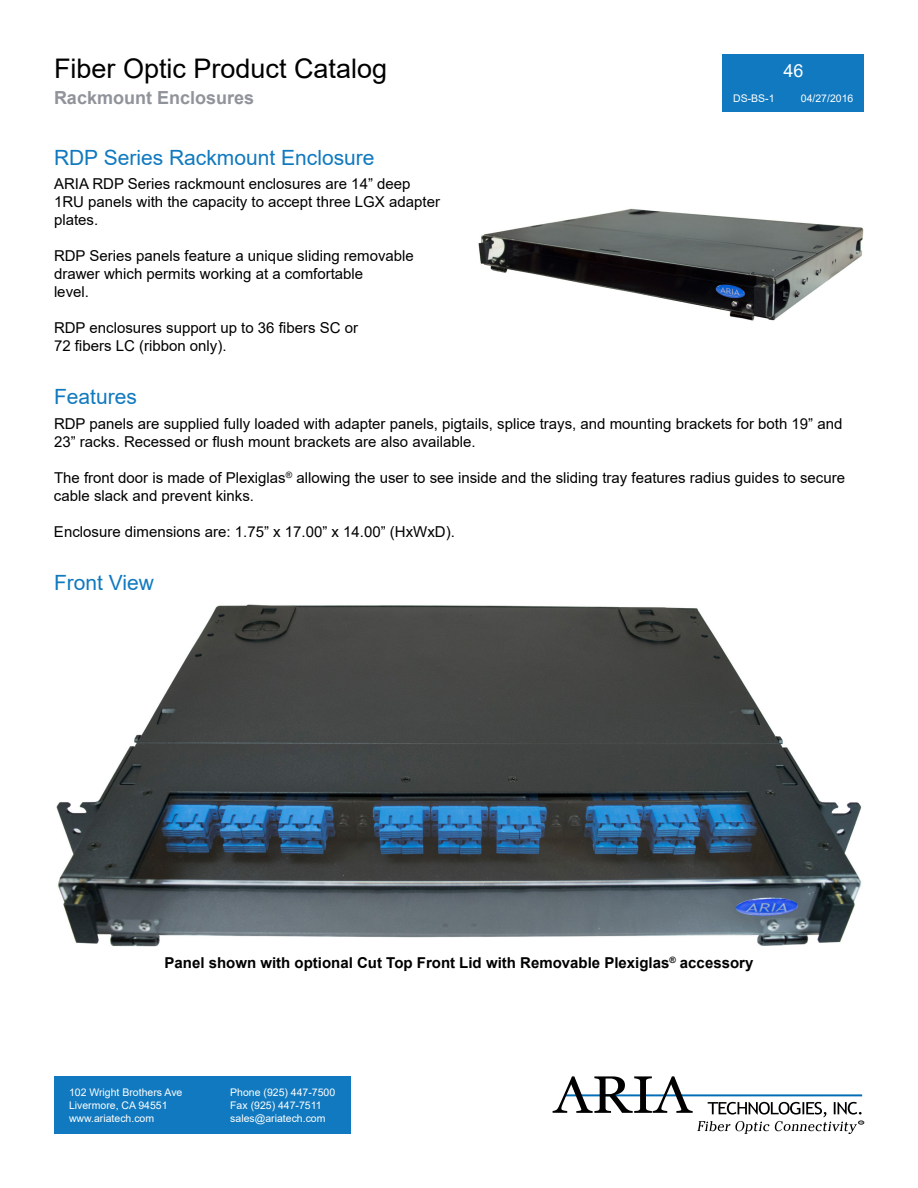
<style>
.page{position:relative;width:918px;height:1188px;background:#fff}
.page>*{position:absolute;margin:0;border:0;box-sizing:border-box;transform-origin:0 0}
.t1{font:27px "Arial";color:#000}
.t2{font:21px "Arial";color:#1079bf}
.t3{font:700 18px "Arial";color:#909399}
.t4{font:18px "Arial";color:#fff}
.t5{font:15px/18px "Arial";color:#000}
.t6{font:700 15px "Arial";color:#000}
.t7{font:10.5px/12.6px "Arial";color:#fff}
</style>
<div class="page">
<svg style="left:553px;top:1076px;width:311px;height:58px"></svg>
<div style="left:54px;top:1076px;width:297px;height:58px;background:#1079bf"></div>
<div style="left:723px;top:54px;width:141px;height:58px;background:#1079bf"></div>
<img style="left:478px;top:208px;width:386px;height:113px">
<img style="left:56px;top:604px;width:806px;height:342px">
<h1 class="t1" style="left:54px;top:50px;width:335px">Fiber Optic Product Catalog</h1>
<p class="t3" style="left:54px;top:85px;width:202px">Rackmount Enclosures</p>
<p class="t7" style="left:733px;top:92px;width:43px">DS-BS-1</p>
<p class="t7" style="left:801px;top:92px;width:54px">04/27/2016</p>
<p class="t4" style="left:783px;top:58px;width:22px">46</p>
<h2 class="t2" style="left:54px;top:143px;width:322px">RDP Series Rackmount Enclosure</h2>
<p class="t5" style="left:54px;top:175px;width:388px">ARIA RDP Series rackmount enclosures are 14” deep<br>1RU panels with the capacity to accept three LGX adapter plates.</p>
<p class="t5" style="left:54px;top:247px;width:361px">RDP Series panels feature a unique sliding removable drawer which permits working at a comfortable<br>level.</p>
<p class="t5" style="left:54px;top:319px;width:306px">RDP enclosures support up to 36 fibers SC or<br>72 fibers LC (ribbon only).</p>
<h2 class="t2" style="left:54px;top:382px;width:84px">Features</h2>
<p class="t5" style="left:54px;top:414px;width:790px">RDP panels are supplied fully loaded with adapter panels, pigtails, splice trays, and mounting brackets for both 19” and<br>23” racks. Recessed or flush mount brackets are also available.</p>
<p class="t5" style="left:54px;top:468px;width:793px">The front door is made of Plexiglas<sup>®</sup> allowing the user to see inside and the sliding tray features radius guides to secure cable slack and prevent kinks.</p>
<p class="t5" style="left:54px;top:522px;width:402px">Enclosure dimensions are: 1.75” x 17.00” x 14.00” (HxWxD).</p>
<h2 class="t2" style="left:54px;top:568px;width:101px">Front View</h2>
<p class="t6" style="left:165px;top:952px;width:590px">Panel shown with optional Cut Top Front Lid with Removable Plexiglas<sup>®</sup> accessory</p>
<p class="t7" style="left:69px;top:1086px;width:115px">102 Wright Brothers Ave<br>Livermore, CA 94551 www.ariatech.com</p>
<p class="t7" style="left:230px;top:1086px;width:107px">Phone (925) 447-7500<br>Fax (925) 447-7511 sales@ariatech.com</p>
</div>
